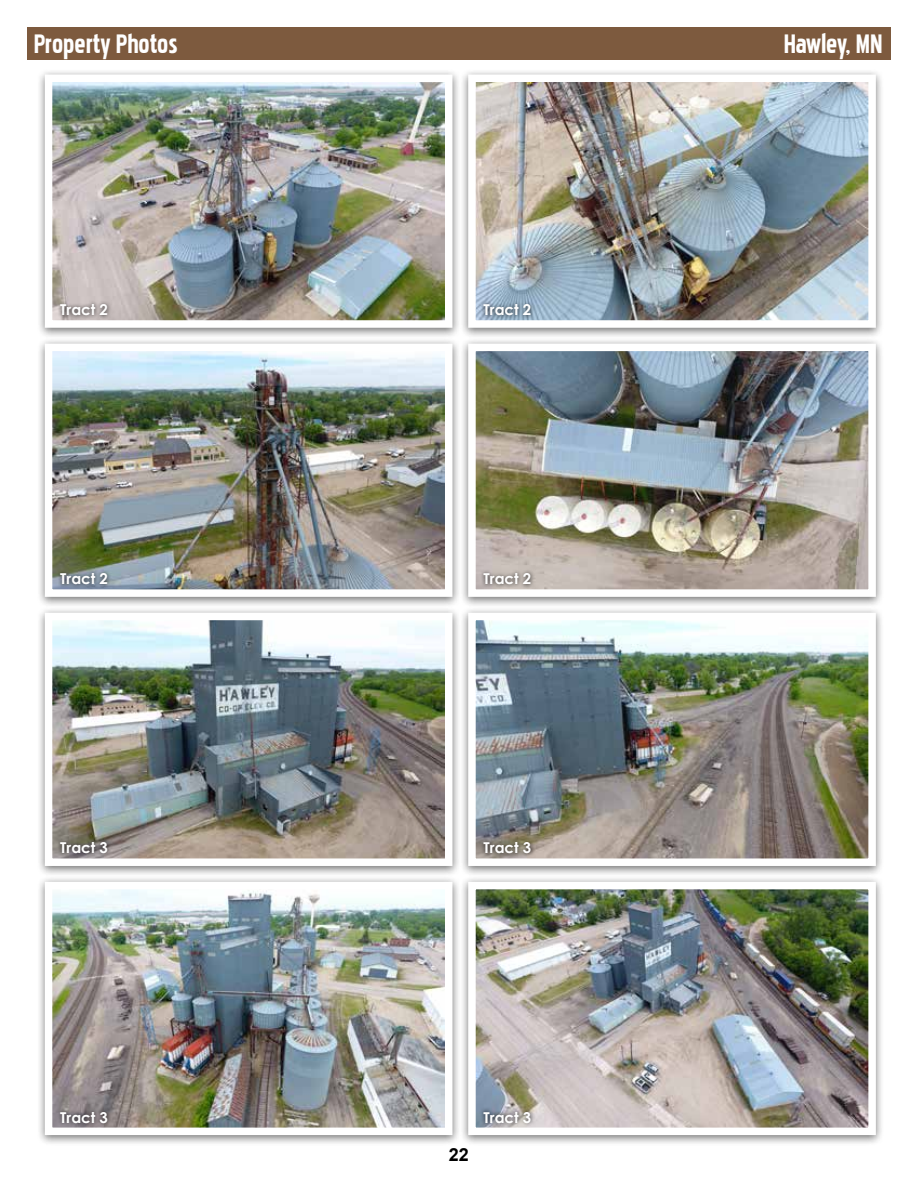
<style>
.page{position:relative;width:918px;height:1188px;background:#fff}
.page>*{position:absolute;margin:0;border:0;box-sizing:border-box;transform-origin:0 0}
.t1{font:33px "Pakenham";color:#fff}
.t2{font:700 18px "Arial";color:#000}
.t3{font:700 15px "Century Gothic";color:#fff}
</style>
<div class="page">
<div style="left:27px;top:27px;width:864px;height:32px;background:#7d5a3e"></div>
<div style="left:36px;top:337px;width:425px;height:271px;background:#000;opacity:.55"></div>
<img style="left:41px;top:340px;width:415px;height:261px">
<div style="left:56px;top:569px;width:56px;height:20px;background:#000;opacity:.75"></div>
<div style="left:460px;top:337px;width:425px;height:271px;background:#000;opacity:.55"></div>
<img style="left:464px;top:340px;width:416px;height:261px">
<div style="left:479px;top:569px;width:56px;height:20px;background:#000;opacity:.75"></div>
<div style="left:36px;top:68px;width:425px;height:271px;background:#000;opacity:.55"></div>
<img style="left:41px;top:71px;width:415px;height:261px">
<div style="left:56px;top:300px;width:56px;height:20px;background:#000;opacity:.75"></div>
<div style="left:460px;top:68px;width:425px;height:271px;background:#000;opacity:.55"></div>
<img style="left:464px;top:71px;width:416px;height:261px">
<div style="left:479px;top:300px;width:56px;height:20px;background:#000;opacity:.75"></div>
<div style="left:36px;top:606px;width:425px;height:271px;background:#000;opacity:.55"></div>
<img style="left:41px;top:609px;width:415px;height:261px">
<div style="left:56px;top:838px;width:56px;height:20px;background:#000;opacity:.75"></div>
<div style="left:460px;top:606px;width:425px;height:271px;background:#000;opacity:.55"></div>
<img style="left:464px;top:609px;width:416px;height:261px">
<div style="left:479px;top:838px;width:56px;height:20px;background:#000;opacity:.75"></div>
<div style="left:36px;top:876px;width:425px;height:270px;background:#000;opacity:.55"></div>
<img style="left:41px;top:878px;width:415px;height:261px">
<div style="left:56px;top:1107px;width:56px;height:20px;background:#000;opacity:.75"></div>
<div style="left:460px;top:876px;width:425px;height:270px;background:#000;opacity:.55"></div>
<img style="left:464px;top:878px;width:416px;height:261px">
<div style="left:479px;top:1107px;width:56px;height:20px;background:#000;opacity:.75"></div>
<h1 class="t1" style="left:34px;top:29px;width:146px">Property Photos</h1>
<h1 class="t1" style="left:784px;top:29px;width:100px">Hawley, MN</h1>
<p class="t3" style="left:60px;top:298px;width:49px">Tract 2</p>
<p class="t3" style="left:484px;top:298px;width:49px">Tract 2</p>
<p class="t3" style="left:60px;top:568px;width:49px">Tract 2</p>
<p class="t3" style="left:484px;top:568px;width:49px">Tract 2</p>
<p class="t3" style="left:60px;top:837px;width:49px">Tract 3</p>
<p class="t3" style="left:484px;top:837px;width:49px">Tract 3</p>
<p class="t3" style="left:60px;top:1106px;width:49px">Tract 3</p>
<p class="t3" style="left:484px;top:1106px;width:49px">Tract 3</p>
<p class="t2" style="left:449px;top:1143px;width:22px">22</p>
</div>
